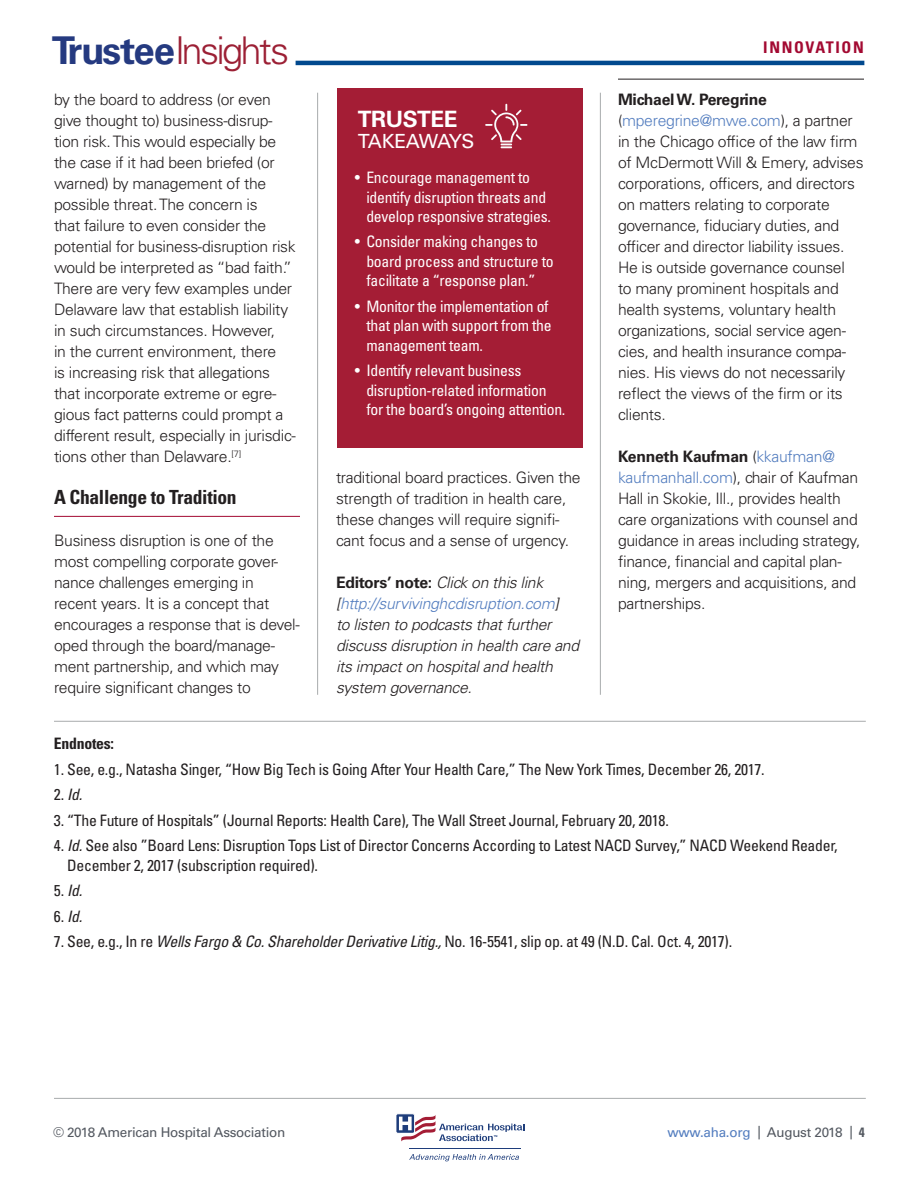
<style>
.page{position:relative;width:918px;height:1188px;background:#fff}
.page>*{position:absolute;margin:0;border:0;box-sizing:border-box;transform-origin:0 0}
.t1{font:300 38.25px "Univers LT Std";letter-spacing:-.075em;color:#9c2035}
.t2{font:700 22.5px "Univers LT Std";letter-spacing:-.02em;color:#fff}
.t3{font:700 condensed 19.5px "Univers LT Std";letter-spacing:-.015em;color:#231f20}
.t4{font:19.5px "Univers LT Std";letter-spacing:-.04em;color:#fff}
.t5{font:700 condensed 16.05px "Univers LT Std";letter-spacing:.1em;color:#a30a32}
.t6{font:300 15.75px/21px "Univers LT Std";letter-spacing:-.02em;color:#231f20}
.t7{font:condensed 15.75px/19.5px "Univers LT Std";letter-spacing:-.015em;color:#231f20}
.t8{font:condensed 15.75px/19.5px "Univers LT Std";letter-spacing:-.015em;color:#fff}
.t9{font:italic 300 15.75px/21px "Univers LT Std";letter-spacing:-.02em;color:#231f20}
.t10{font:italic condensed 15.75px "Univers LT Std";color:#231f20}
.t11{font:700 condensed 15.75px "Univers LT Std";letter-spacing:-.015em;color:#231f20}
.t12{font:13.5px "Univers LT Std";letter-spacing:-.02em;color:#535860}
.s1{font-weight:700;color:#253a80}
.s2{font-weight:700}
.s3{color:#537dbf}
.s4{font-weight:700;font-style:normal}
.s5{font-style:normal}
.s6{font-style:italic}
.s7{font-weight:700;font-stretch:condensed}
</style>
<div class="page">
<hr style="left:409px;top:1148px;width:112px;height:1px;background:#1e3d7b">
<svg style="left:409px;top:1154px;width:110px;height:7px"></svg>
<svg style="left:396px;top:1113px;width:128px;height:29px"></svg>
<hr style="left:54px;top:1098px;width:812px;height:1px;background:#a8abac">
<hr style="left:54px;top:516px;width:246px;height:1px;background:#a30a32">
<hr style="left:618px;top:79px;width:246px;height:1px;background:#231f20">
<hr style="left:600px;top:93px;width:1px;height:602px;background:#a8abac">
<hr style="left:317px;top:93px;width:1px;height:602px;background:#a8abac">
<hr style="left:296px;top:61px;width:568px;height:4px;background:#01498e">
<hr style="left:48px;top:32px;width:1px;height:42px;background:#537dbf">
<hr style="left:48px;top:86px;width:254px;height:1px;background:#537dbf">
<div style="left:338px;top:88px;width:245px;height:360px;background:#a41d35"></div>
<svg style="left:485px;top:104px;width:42px;height:44px"></svg>
<hr style="left:54px;top:721px;width:812px;height:1px;background:#a8abac">
<h1 class="t1" style="left:52px;top:27px;width:239px"><span class="s1">Trustee</span>Insights</h1>
<p class="t5" style="left:763px;top:37px;width:102px">INNOVATION</p>
<h2 class="t2" style="left:358px;top:106px;width:101px">TRUSTEE</h2>
<p class="t4" style="left:358px;top:130px;width:118px">TAKEAWAYS</p>
<p class="t8" style="left:366px;top:167px;width:186px;text-indent:-11px">• Encourage management to identify disruption threats and develop responsive strategies.</p>
<p class="t8" style="left:366px;top:232px;width:189px;text-indent:-11px">• Consider making changes to board process and structure to facilitate a “response plan.”</p>
<p class="t8" style="left:366px;top:296px;width:187px;text-indent:-11px">• Monitor the implementation of that plan with support from the management team.</p>
<p class="t8" style="left:366px;top:361px;width:201px;text-indent:-11px">• Identify relevant business disruption-related information for the board’s ongoing attention.</p>
<p class="t6" style="left:618px;top:89px;width:247px"><span class="s2">Michael W. Peregrine </span>(<span class="s3">mperegrine@mwe.com</span>), a partner in the Chicago office of the law firm of McDermott Will &amp; Emery, advises corporations, officers, and directors on matters relating to corporate governance, fiduciary duties, and officer and director liability issues.<br>He is outside governance counsel<br>to many prominent hospitals and health systems, voluntary health organizations, social service agen&shy;cies, and health insurance compa&shy;nies. His views do not necessarily reflect the views of the firm or its clients.</p>
<p class="t6" style="left:618px;top:446px;width:244px"><span class="s2">Kenneth Kaufman</span> (<span class="s3">kkaufman@ kaufmanhall.com</span>), chair of Kaufman Hall in Skokie, Ill., provides health care organizations with counsel and guidance in areas including strategy, finance, financial and capital plan&shy;ning, mergers and acquisitions, and partnerships.</p>
<p class="t6" style="left:54px;top:89px;width:243px">by the board to address (or even give thought to) business-disrup&shy;tion risk. This would especially be the case if it had been briefed (or warned) by management of the possible threat. The concern is<br>that failure to even consider the potential for business-disruption risk would be interpreted as “bad faith.” There are very few examples under Delaware law that establish liability in such circumstances. However,<br>in the current environment, there<br>is increasing risk that allegations that incorporate extreme or egre&shy;gious fact patterns could prompt a different result, especially in jurisdic&shy;tions other than Delaware.<sup>[7]</sup></p>
<p class="t3" style="left:54px;top:485px;width:184px">A Challenge to Tradition</p>
<p class="t6" style="left:54px;top:530px;width:247px">Business disruption is one of the most compelling corporate gover&shy;nance challenges emerging in recent years. It is a concept that encourages a response that is devel&shy;oped through the board/manage&shy;ment partnership, and which may require significant changes to</p>
<p class="t6" style="left:336px;top:467px;width:246px">traditional board practices. Given the strength of tradition in health care, these changes will require signifi&shy;cant focus and a sense of urgency.</p>
<p class="t9" style="left:336px;top:572px;width:245px"><span class="s4">Editors’ note:</span> Click on this link [<span class="s3">http://survivinghcdisruption.com</span>]<br>to listen to podcasts that further discuss disruption in health care and its impact on hospital and health system governance.</p>
<p class="t11" style="left:54px;top:734px;width:61px">Endnotes:</p>
<p class="t7" style="left:54px;top:759px;width:712px">1. See, e.g., Natasha Singer, “How Big Tech is Going After Your Health Care,” The New York Times, December 26, 2017.</p>
<p class="t10" style="left:54px;top:785px;width:30px"><span class="s5">2.</span> Id.</p>
<p class="t7" style="left:54px;top:810px;width:616px">3. “The Future of Hospitals” (Journal Reports: Health Care), The Wall Street Journal, February 20, 2018.</p>
<p class="t7" style="left:67px;top:836px;width:772px;text-indent:-13px">4. <span class="s6">Id.</span> See also ”Board Lens: Disruption Tops List of Director Concerns According to Latest NACD Survey,” NACD Weekend Reader,<br>December 2, 2017 (subscription required).</p>
<p class="t10" style="left:54px;top:881px;width:30px"><span class="s5">5.</span> Id.</p>
<p class="t10" style="left:54px;top:906px;width:30px"><span class="s5">6.</span> Id.</p>
<p class="t7" style="left:54px;top:932px;width:680px">7. See, e.g., In re <span class="s6">Wells Fargo &amp; Co. Shareholder Derivative Litig.,</span> No. 16-5541, slip op. at 49 (N.D. Cal. Oct. 4, 2017).</p>
<p class="t12" style="left:53px;top:1125px;width:234px">© 2018 American Hospital Association</p>
<p class="t12" style="left:667px;top:1125px;width:199px"><span class="s3">www.aha.org</span> | August 2018 | <span class="s7">4</span></p>
</div>
